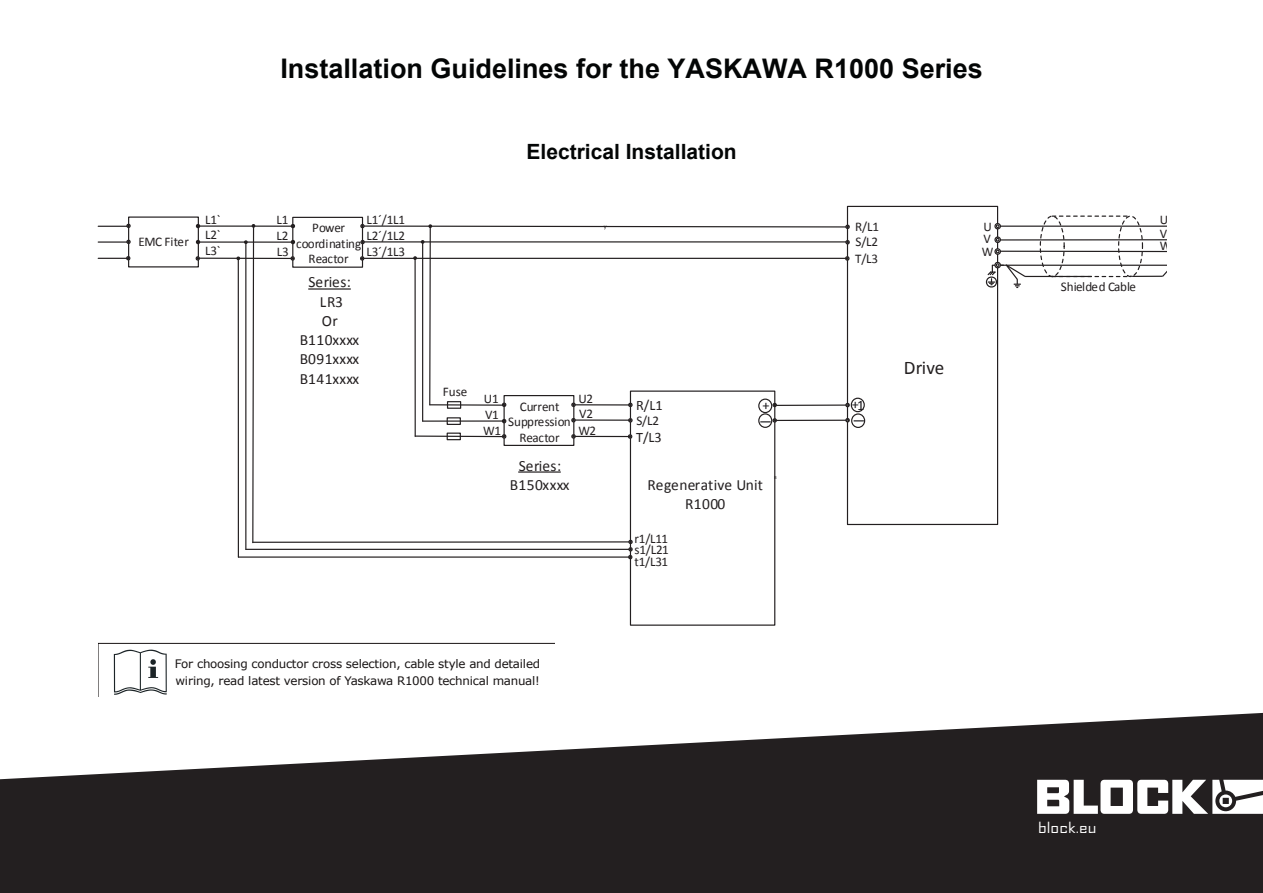
<style>
.page{position:relative;width:1263px;height:893px;background:#fff}
.page>*{position:absolute;margin:0;border:0;box-sizing:border-box;transform-origin:0 0}
.t1{font:700 27px "Arial";color:#030505}
.t2{font:700 21px "Arial";color:#030505}
.t3{font:19.2px "Calibri";letter-spacing:-.005em;color:#231f20}
.t4{font:15.6px/19.2px "Calibri";letter-spacing:.015em;color:#231f20;text-align:center}
.t5{font:expanded 14.85px "Agency FB";color:#fff}
.t6{font:14.4px "Calibri";color:#231f20}
.t7{font:14.4px "Calibri";color:#1b1a1e}
.t8{font:14.4px "MS Gothic";color:#1b1a1e}
.t9{font:13.2px/15.8px "Calibri";letter-spacing:-.015em;color:#231f20;text-align:justify}
.t10{font:13.2px/15.5px "Calibri";letter-spacing:.005em;color:#231f20;text-align:center}
.t11{font:11.7px/17.1px "Verdana";letter-spacing:-.02em;color:#171313}
.t12{font:4.8px "Calibri";color:#231f20}
</style>
<div class="page">
<hr style="left:1000px;top:226px;width:167px;height:1px;background:#231f20">
<hr style="left:1000px;top:239px;width:167px;height:2px;background:#231f20">
<hr style="left:1000px;top:251px;width:167px;height:1px;background:#231f20">
<hr style="left:1000px;top:265px;width:167px;height:1px;background:#231f20">
<div style="left:847px;top:206px;width:151px;height:319px;border:1px solid #231f20"></div>
<svg style="left:994px;top:223px;width:8px;height:7px"></svg>
<svg style="left:994px;top:236px;width:8px;height:19px"></svg>
<div style="left:1040px;top:216px;width:25px;height:61px;border:1px dashed #231f20;border-radius:50%"></div>
<div style="left:1118px;top:216px;width:25px;height:61px;border:1px dashed #231f20;border-radius:50%"></div>
<svg style="left:1052px;top:216px;width:78px;height:1px"></svg>
<svg style="left:1094px;top:276px;width:38px;height:1px"></svg>
<hr style="left:1025px;top:276px;width:67px;height:1px;background:#231f20">
<svg style="left:985px;top:261px;width:42px;height:28px"></svg>
<hr style="left:1132px;top:276px;width:31px;height:1px;background:#231f20">
<svg style="left:1161px;top:264px;width:6px;height:13px"></svg>
<div style="left:503px;top:395px;width:71px;height:51px;border:1px solid #231f20"></div>
<hr style="left:253px;top:541px;width:376px;height:2px;background:#231f20">
<hr style="left:246px;top:549px;width:383px;height:1px;background:#231f20">
<hr style="left:238px;top:556px;width:391px;height:2px;background:#231f20">
<div style="left:630px;top:390px;width:145px;height:236px;border:1px solid #231f20"></div>
<svg style="left:627px;top:539px;width:6px;height:21px"></svg>
<div style="left:292px;top:217px;width:71px;height:51px;border:1px solid #231f20"></div>
<hr style="left:414px;top:258px;width:2px;height:178px;background:#231f20">
<div style="left:128px;top:216px;width:71px;height:51px;border:1px solid #231f20"></div>
<svg style="left:627px;top:434px;width:6px;height:5px"></svg>
<svg style="left:571px;top:433px;width:6px;height:6px"></svg>
<hr style="left:575px;top:436px;width:54px;height:1px;background:#231f20">
<svg style="left:414px;top:433px;width:93px;height:6px"></svg>
<svg style="left:359px;top:223px;width:492px;height:201px"></svg>
<hr style="left:245px;top:242px;width:1px;height:307px;background:#231f20">
<hr style="left:238px;top:258px;width:1px;height:299px;background:#231f20">
<svg style="left:236px;top:224px;width:20px;height:320px"></svg>
<svg style="left:291px;top:223px;width:5px;height:6px"></svg>
<svg style="left:291px;top:239px;width:4px;height:6px"></svg>
<svg style="left:290px;top:256px;width:5px;height:5px"></svg>
<svg style="left:126px;top:239px;width:5px;height:6px"></svg>
<svg style="left:195px;top:223px;width:5px;height:6px"></svg>
<svg style="left:195px;top:239px;width:5px;height:6px"></svg>
<svg style="left:195px;top:256px;width:6px;height:5px"></svg>
<hr style="left:198px;top:225px;width:93px;height:2px;background:#231f20">
<hr style="left:199px;top:241px;width:92px;height:2px;background:#231f20">
<hr style="left:199px;top:258px;width:92px;height:1px;background:#231f20">
<hr style="left:308px;top:288px;width:43px;height:2px;background:#231f20">
<svg style="left:98px;top:223px;width:33px;height:6px"></svg>
<hr style="left:98px;top:241px;width:29px;height:2px;background:#231f20">
<svg style="left:98px;top:255px;width:33px;height:6px"></svg>
<div style="left:851px;top:413px;width:14px;height:15px;border:1px solid #231f20;border-radius:50%"></div>
<div style="left:851px;top:398px;width:14px;height:14px;border:1px solid #231f20;border-radius:50%"></div>
<div style="left:758px;top:399px;width:14px;height:14px;border:1px solid #231f20;border-radius:50%"></div>
<div style="left:758px;top:413px;width:14px;height:15px;border:1px solid #231f20;border-radius:50%"></div>
<hr style="left:518px;top:471px;width:43px;height:2px;background:#231f20">
<div style="left:447px;top:417px;width:14px;height:8px;border:1px solid #231f20"></div>
<div style="left:447px;top:433px;width:14px;height:7px;border:1px solid #231f20"></div>
<svg style="left:98px;top:643px;width:457px;height:53px"></svg>
<svg style="left:0;top:713px;width:1263px;height:180px;fill:#231f20"></svg>
<svg style="left:1037px;top:780px;width:226px;height:34px"></svg>
<h1 class="t1" style="left:280px;top:51px;width:704px">Installation Guidelines for the YASKAWA R1000 Series</h1>
<p class="t9" style="left:138px;top:234px;width:52px">EMC Fiter</p>
<p class="t9" style="left:205px;top:211px;width:17px">L1` L2` L3`</p>
<p class="t9" style="left:276px;top:211px;width:14px;line-height:16.2px">L1<br>L2<br>L3</p>
<p class="t9" style="left:366px;top:211px;width:40px;line-height:16.2px">L1´/1L1<br>L2´/1L2<br>L3´/1L3</p>
<p class="t10" style="left:296px;top:220px;width:67px">Power coordinating<br>Reactor</p>
<p class="t4" style="left:300px;top:273px;width:61px">Series:<br>LR3<br>Or<br>B110xxxx<br>B091xxxx<br>B141xxxx</p>
<h2 class="t2" style="left:527px;top:138px;width:212px">Electrical Installation</h2>
<p class="t9" style="left:855px;top:218px;width:25px">R/L1<br>S/L2<br>T/L3</p>
<p class="t9" style="left:443px;top:384px;width:26px">Fuse</p>
<p class="t9" style="left:483px;top:391px;width:19px;text-align:left">U1<br>V1<br>W1</p>
<p class="t9" style="left:578px;top:391px;width:19px;text-align:left">U2<br>V2<br>W2</p>
<p class="t6" style="left:636px;top:396px;width:28px">R/L1</p>
<p class="t9" style="left:636px;top:413px;width:24px">S/L2</p>
<p class="t6" style="left:636px;top:428px;width:27px">T/L3</p>
<p class="t9" style="left:508px;top:399px;width:64px;text-align:center">Current<br>Suppression<br>Reactor</p>
<p class="t7" style="left:852px;top:395px;width:14px">+1</p>
<p class="t7" style="left:763px;top:396px;width:9px">+</p>
<p class="t8" style="left:852px;top:414px;width:16px">－</p>
<p class="t8" style="left:759px;top:414px;width:16px">－</p>
<p class="t4" style="left:510px;top:456px;width:61px">Series:<br>B150xxxx</p>
<p class="t4" style="left:648px;top:475px;width:117px">Regenerative Unit<br>R1000</p>
<p class="t12" style="left:774px;top:474px;width:4px">B</p>
<p class="t9" style="left:634px;top:533px;width:36px;line-height:11.2px">r1/L11 s1/L21 t1/L31</p>
<h3 class="t3" style="left:904px;top:356px;width:42px">Drive</h3>
<p class="t11" style="left:175px;top:655px;width:367px">For choosing conductor cross selection, cable style and detailed wiring, read latest version of Yaskawa R1000 technical manual!</p>
<p class="t9" style="left:982px;top:220px;width:13px;line-height:12.6px;text-align:left">U<br>V<br>W</p>
<p class="t9" style="left:1160px;top:213px;width:13px;line-height:13px;text-align:left">U<br>V<br>W</p>
<p class="t9" style="left:1061px;top:279px;width:77px">Shielded Cable</p>
<p class="t5" style="left:1038px;top:819px;width:60px">block.eu</p>
</div>
